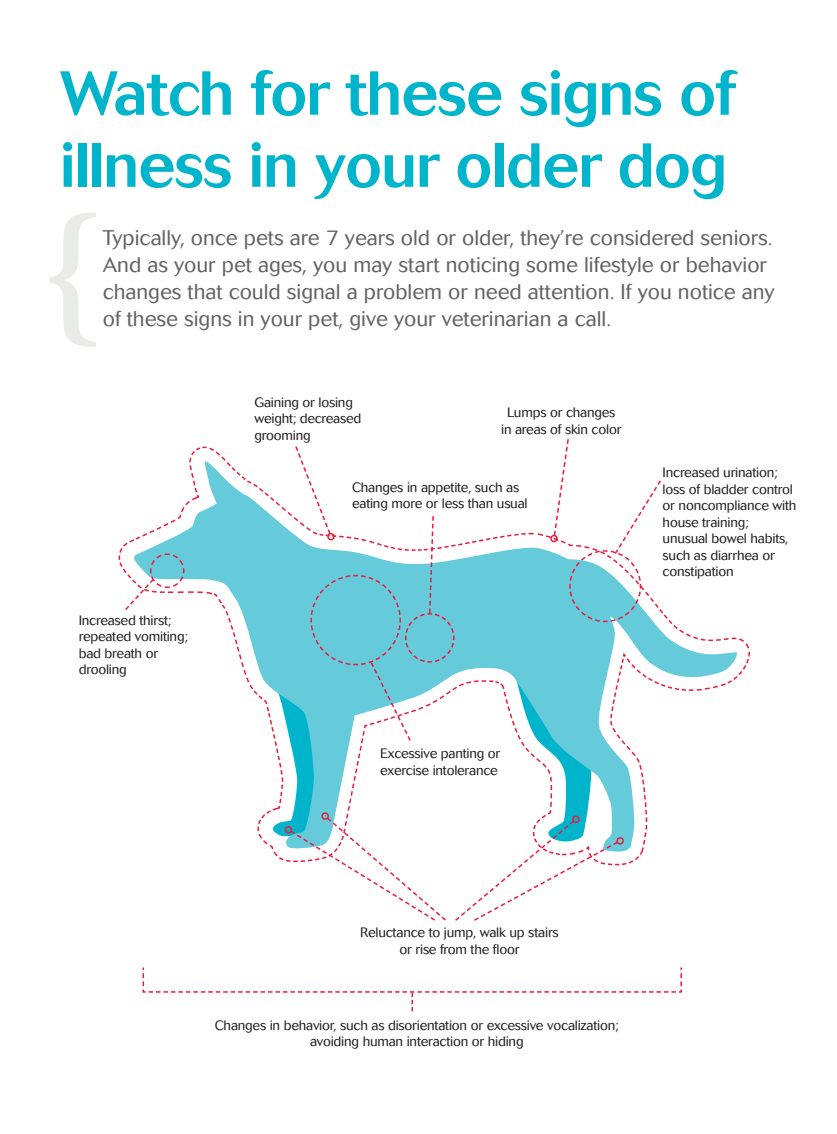
<style>
.page{position:relative;width:837px;height:1134px;background:#fff}
.page>*{position:absolute;margin:0;border:0;box-sizing:border-box;transform-origin:0 0}
.t1{font:500 61.5px/72px "Cosmos";letter-spacing:-.015em;color:#00b5cb}
.t2{font:300 21px/27px "Cosmos";color:#636366}
.t3{font:300 13.5px/16.5px "Cosmos";letter-spacing:-.015em;color:#231f20}
</style>
<div class="page">
<svg style="left:50px;top:213px;width:46px;height:134px"></svg>
<svg style="left:142px;top:967px;width:540px;height:44px"></svg>
<svg style="left:118px;top:439px;width:632px;height:482px"></svg>
<div style="left:550px;top:535px;width:8px;height:7px;border:2px solid #ed1a3c;border-radius:50%"></div>
<h1 class="t1" style="left:60px;top:57px;width:677px">Watch for these signs of illness in your older dog</h1>
<p class="t2" style="left:103px;top:224px;width:673px">Typically, once pets are 7 years old or older, they’re considered seniors.<br>And as your pet ages, you may start noticing some lifestyle or behavior changes that could signal a problem or need attention. If you notice any of these signs in your pet, give your veterinarian a call.</p>
<p class="t3" style="left:79px;top:612px;width:111px">Increased thirst; repeated vomiting; bad breath or drooling</p>
<p class="t3" style="left:254px;top:394px;width:108px">Gaining or losing weight; decreased grooming</p>
<p class="t3" style="left:501px;top:404px;width:122px;text-align:center">Lumps or changes in areas of skin color</p>
<p class="t3" style="left:352px;top:479px;width:177px">Changes in appetite, such as eating more or less than usual</p>
<p class="t3" style="left:663px;top:464px;width:135px">Increased urination; loss of bladder control or noncompliance with house training; unusual bowel habits, such as diarrhea or constipation</p>
<p class="t3" style="left:380px;top:745px;width:122px">Excessive panting or exercise intolerance</p>
<p class="t3" style="left:360px;top:924px;width:200px;text-align:center">Reluctance to jump, walk up stairs or rise from the floor</p>
<p class="t3" style="left:215px;top:1017px;width:405px;text-align:center">Changes in behavior, such as disorientation or excessive vocalization; avoiding human interaction or hiding</p>
</div>
